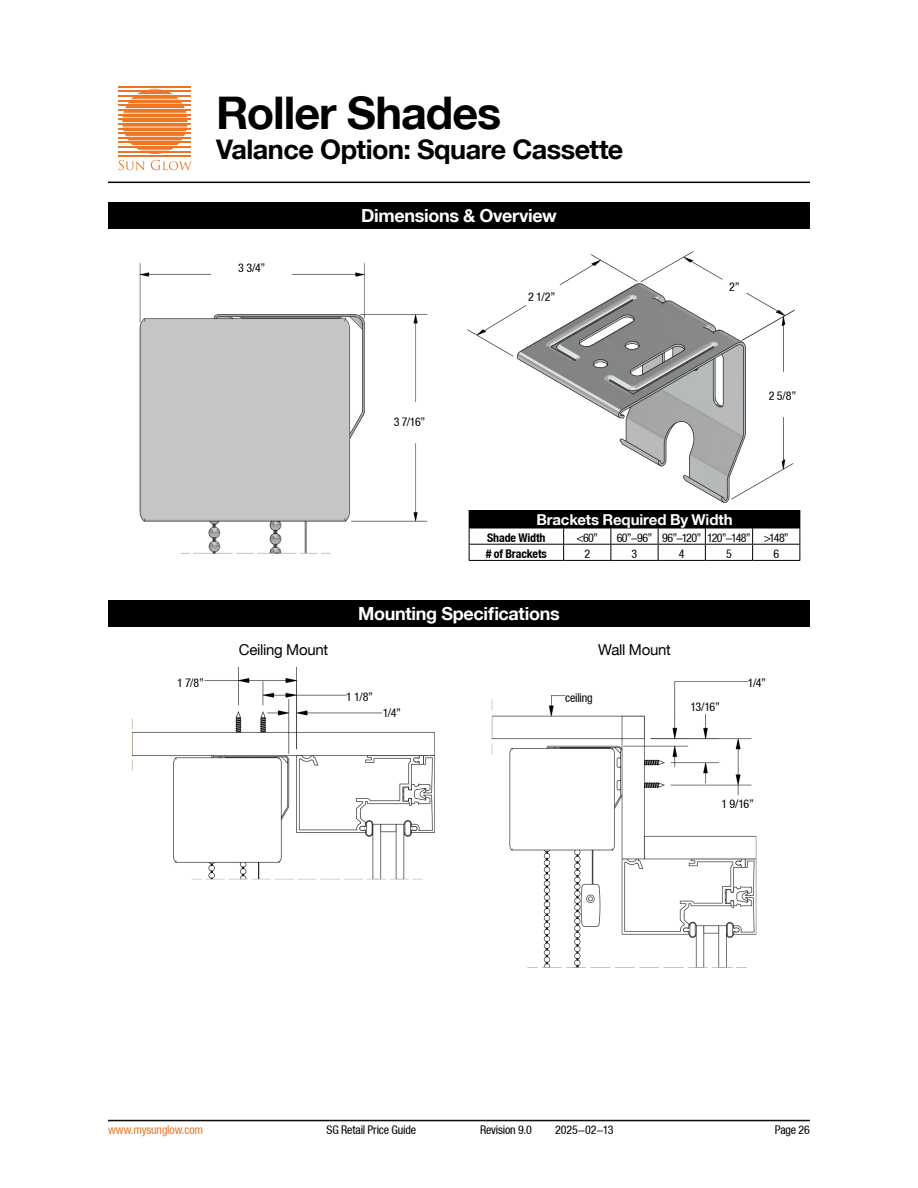
<style>
.page{position:relative;width:918px;height:1188px;background:#fff}
.page>*{position:absolute;margin:0;border:0;box-sizing:border-box;transform-origin:0 0}
.t1{font:700 45px "Helvetica Neue LT";letter-spacing:-.025em;color:#000}
.t2{font:700 27px "Helvetica Neue LT";letter-spacing:-.02em;color:#000}
.t3{font:700 18px "Helvetica Neue LT";letter-spacing:-.02em;color:#fff}
.t4{font:700 15px "Helvetica Neue LT";letter-spacing:-.01em;color:#fff}
.t5{font:15px "Helvetica Neue LT";letter-spacing:-.02em;color:#000}
.t6{font:condensed 12px "Helvetica Neue LT";letter-spacing:-.015em;color:#000}
.t7{font:condensed 12px "Helvetica Neue LT";letter-spacing:-.055em;color:#000}
.t8{font:700 condensed 12px "Helvetica Neue LT";letter-spacing:-.01em;color:#000}
.t9{font:condensed 12px "Helvetica Neue LT";letter-spacing:-.015em;color:#ee7623}
</style>
<div class="page">
<svg style="left:122px;top:89px;width:66px;height:65px"></svg>
<hr style="left:119px;top:86px;width:72px;height:2px;background:#ed7624">
<hr style="left:119px;top:91px;width:72px;height:1px;background:#ed7624">
<hr style="left:119px;top:95px;width:72px;height:2px;background:#ed7624">
<hr style="left:119px;top:100px;width:72px;height:1px;background:#ed7624">
<hr style="left:119px;top:105px;width:72px;height:1px;background:#ed7624">
<hr style="left:119px;top:109px;width:72px;height:2px;background:#ed7624">
<hr style="left:119px;top:114px;width:72px;height:1px;background:#ed7624">
<hr style="left:119px;top:119px;width:72px;height:1px;background:#ed7624">
<hr style="left:119px;top:123px;width:72px;height:2px;background:#ed7624">
<hr style="left:119px;top:128px;width:72px;height:1px;background:#ed7624">
<hr style="left:119px;top:132px;width:72px;height:2px;background:#ed7624">
<hr style="left:119px;top:137px;width:72px;height:1px;background:#ed7624">
<hr style="left:119px;top:142px;width:72px;height:1px;background:#ed7624">
<hr style="left:119px;top:146px;width:72px;height:2px;background:#ed7624">
<hr style="left:119px;top:151px;width:72px;height:1px;background:#ed7624">
<hr style="left:119px;top:156px;width:72px;height:1px;background:#ed7624">
<svg style="left:119px;top:160px;width:26px;height:10px"></svg>
<svg style="left:151px;top:160px;width:41px;height:10px"></svg>
<hr style="left:108px;top:182px;width:702px;height:1px;background:#000">
<hr style="left:108px;top:1120px;width:702px;height:1px;background:#000">
<hr style="left:108px;top:1121px;width:702px;height:1px;background:#000">
<div style="left:108px;top:202px;width:702px;height:28px;background:#000"></div>
<img style="left:139px;top:263px;width:289px;height:291px">
<div style="left:211px;top:258px;width:81px;height:34px;background:#fff"></div>
<div style="left:393px;top:404px;width:33px;height:34px;background:#fff"></div>
<img style="left:467px;top:251px;width:328px;height:252px">
<div style="left:469px;top:511px;width:331px;height:17px;background:#000"></div>
<hr style="left:469px;top:510px;width:95px;height:1px;background:#000">
<hr style="left:564px;top:510px;width:47px;height:1px;background:#000">
<hr style="left:611px;top:510px;width:47px;height:1px;background:#000">
<hr style="left:658px;top:510px;width:47px;height:1px;background:#000">
<hr style="left:705px;top:510px;width:48px;height:1px;background:#000">
<hr style="left:753px;top:510px;width:47px;height:1px;background:#000">
<hr style="left:469px;top:528px;width:95px;height:1px;background:#000">
<hr style="left:564px;top:528px;width:47px;height:1px;background:#000">
<hr style="left:611px;top:528px;width:47px;height:1px;background:#000">
<hr style="left:658px;top:528px;width:47px;height:1px;background:#000">
<hr style="left:705px;top:528px;width:48px;height:1px;background:#000">
<hr style="left:753px;top:528px;width:47px;height:1px;background:#000">
<hr style="left:469px;top:544px;width:95px;height:1px;background:#000">
<svg style="left:469px;top:528px;width:1px;height:32px"></svg>
<hr style="left:564px;top:544px;width:47px;height:1px;background:#000">
<svg style="left:563px;top:528px;width:1px;height:32px"></svg>
<hr style="left:611px;top:544px;width:47px;height:1px;background:#000">
<svg style="left:610px;top:528px;width:1px;height:32px"></svg>
<hr style="left:658px;top:544px;width:47px;height:1px;background:#000">
<svg style="left:658px;top:528px;width:1px;height:32px"></svg>
<hr style="left:705px;top:544px;width:48px;height:1px;background:#000">
<svg style="left:705px;top:528px;width:1px;height:32px"></svg>
<hr style="left:753px;top:544px;width:47px;height:1px;background:#000">
<svg style="left:752px;top:528px;width:1px;height:32px"></svg>
<svg style="left:800px;top:511px;width:1px;height:49px"></svg>
<hr style="left:469px;top:560px;width:95px;height:1px;background:#000">
<hr style="left:564px;top:560px;width:47px;height:1px;background:#000">
<hr style="left:611px;top:560px;width:47px;height:1px;background:#000">
<hr style="left:658px;top:560px;width:47px;height:1px;background:#000">
<hr style="left:705px;top:560px;width:48px;height:1px;background:#000">
<hr style="left:753px;top:560px;width:47px;height:1px;background:#000">
<div style="left:108px;top:600px;width:702px;height:27px;background:#000"></div>
<img style="left:131px;top:667px;width:304px;height:213px">
<img style="left:491px;top:681px;width:266px;height:287px">
<h1 class="t1" style="left:216px;top:85px;width:287px">Roller Shades</h1>
<h2 class="t2" style="left:216px;top:133px;width:409px">Valance Option: Square Cassette</h2>
<p class="t6" style="left:238px;top:261px;width:28px">3 3/4”</p>
<h3 class="t3" style="left:361px;top:205px;width:197px">Dimensions &amp; Overview</h3>
<p class="t6" style="left:394px;top:415px;width:33px">3 7/16”</p>
<p class="t6" style="left:528px;top:290px;width:29px">2 1/2”</p>
<p class="t6" style="left:729px;top:279px;width:12px">2”</p>
<p class="t6" style="left:769px;top:389px;width:29px">2 5/8”</p>
<p class="t4" style="left:536px;top:510px;width:198px">Brackets Required By Width</p>
<p class="t8" style="left:487px;top:530px;width:60px">Shade Width</p>
<p class="t6" style="left:576px;top:531px;width:23px">&lt;60”</p>
<p class="t7" style="left:617px;top:531px;width:174px">60”-96” 96”-120” 120”-148” &gt;148”</p>
<p class="t8" style="left:486px;top:547px;width:63px"># of Brackets</p>
<p class="t6" style="left:584px;top:547px;width:7px">2</p>
<p class="t6" style="left:632px;top:547px;width:7px">3</p>
<p class="t6" style="left:679px;top:547px;width:7px">4</p>
<p class="t6" style="left:726px;top:547px;width:7px">5</p>
<p class="t6" style="left:773px;top:547px;width:7px">6</p>
<h3 class="t3" style="left:358px;top:602px;width:203px">Mounting Specifications</h3>
<p class="t5" style="left:239px;top:641px;width:91px">Ceiling Mount</p>
<p class="t5" style="left:598px;top:641px;width:74px">Wall Mount</p>
<p class="t6" style="left:177px;top:675px;width:28px">1 7/8”</p>
<p class="t6" style="left:748px;top:675px;width:20px">1/4”</p>
<p class="t6" style="left:690px;top:700px;width:31px">13/16”</p>
<p class="t6" style="left:346px;top:690px;width:28px">1 1/8”</p>
<p class="t6" style="left:565px;top:691px;width:29px">ceiling</p>
<p class="t6" style="left:383px;top:706px;width:20px">1/4”</p>
<p class="t6" style="left:721px;top:797px;width:34px">1 9/16”</p>
<p class="t9" style="left:108px;top:1123px;width:97px">www.mysunglow.com</p>
<p class="t6" style="left:326px;top:1123px;width:91px">SG Retail Price Guide</p>
<p class="t6" style="left:480px;top:1123px;width:54px">Revision 9.0</p>
<p class="t6" style="left:555px;top:1123px;width:60px">2025-02-13</p>
<p class="t6" style="left:775px;top:1123px;width:37px">Page 26</p>
</div>
